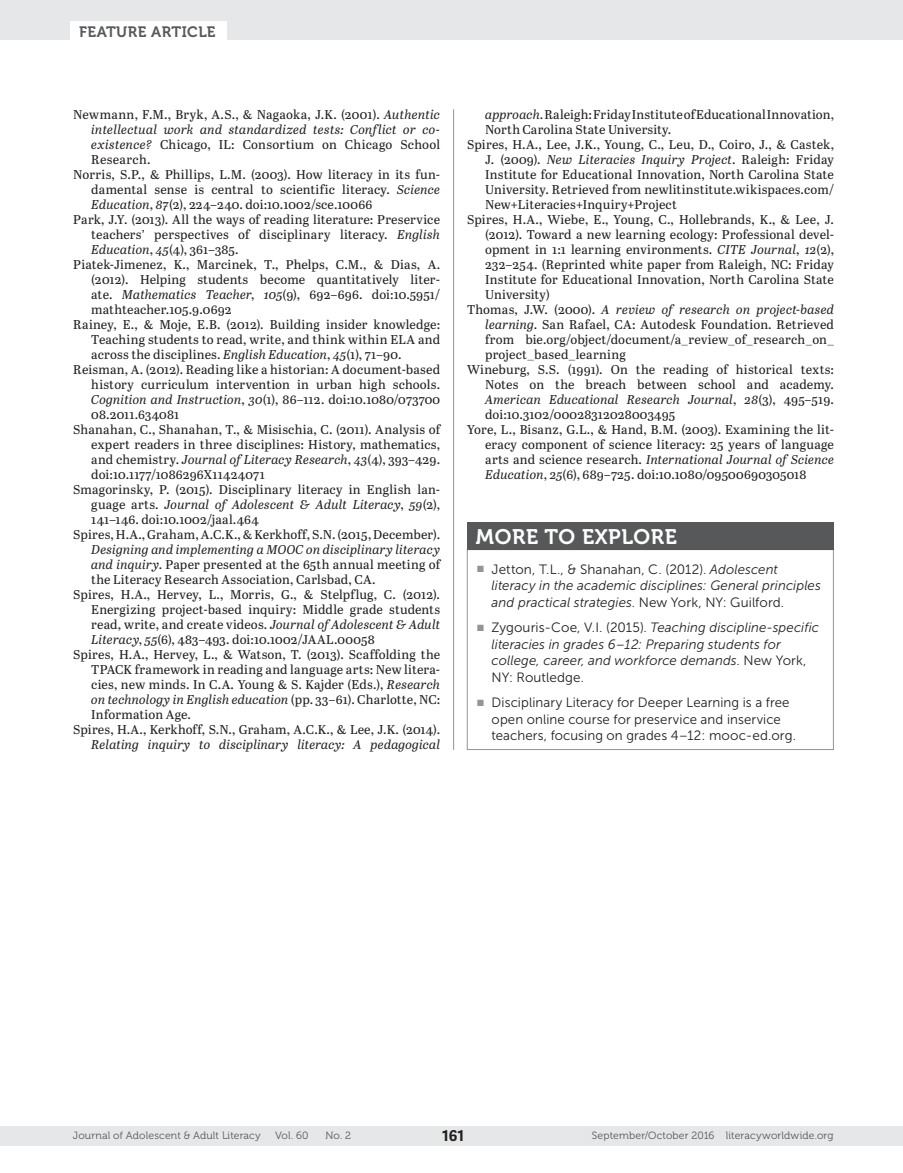
<style>
.page{position:relative;width:903px;height:1173px;background:#fff}
.page>*{position:absolute;margin:0;border:0;box-sizing:border-box;transform-origin:0 0}
.t1{font:21px "Museo 700";letter-spacing:.03em;color:#fff}
.t2{font:15px "Museo 700";letter-spacing:.03em;color:#57585a}
.t3{font:700 15px "Adelle Sans";color:#231f20}
.t4{font:italic 13.5px/16.5px "Museo Sans 300";letter-spacing:.005em;color:#231f20}
.t5{font:13.5px/16.5px "Museo Sans 300";letter-spacing:.01em;color:#231f20}
.t6{font:12.75px "Abril Text";letter-spacing:.015em;color:#231f20}
.t7{font:italic 12.75px "Abril Text";letter-spacing:.01em;color:#231f20}
.t8{font:10.5px "Museo 300";letter-spacing:.015em;color:#57585a}
.s1{font-style:italic}
.s2{font-style:normal}
.s3{font-family:"Arial";font-style:normal;color:#939598}
.s4{font-family:"Arial";color:#939598}
</style>
<div class="page">
<div style="left:1px;top:1125px;width:902px;height:20px;background:#e6e7e9"></div>
<div style="left:0;top:1125px;width:15px;height:20px;background:#e6e7e9"></div>
<div style="left:0;top:0;width:903px;height:40px;background:#e6e7e9"></div>
<div style="left:70px;top:21px;width:156px;height:21px;background:#fff"></div>
<hr style="left:453px;top:109px;width:1px;height:641px;background:#939598">
<div style="left:467px;top:549px;width:367px;height:201px;border:1px solid #939598"></div>
<div style="left:467px;top:522px;width:367px;height:27px;background:#57585a"></div>
<p class="t2" style="left:79px;top:24px;width:138px">FEATURE ARTICLE</p>
<p class="t6" style="left:73px;top:105px;width:368px">Newmann, F.M., Bryk, A.S., &amp; Nagaoka, J.K. (2001). <span class="s1">Authentic</span></p>
<p class="t7" style="left:91px;top:120px;width:350px">intellectual work and standardized tests: Conflict or co-</p>
<p class="t6" style="left:91px;top:135px;width:350px"><span class="s1">existence?</span> Chicago, IL: Consortium on Chicago School</p>
<p class="t6" style="left:91px;top:150px;width:61px">Research.</p>
<p class="t6" style="left:73px;top:165px;width:368px">Norris, S.P., &amp; Phillips, L.M. (2003). How literacy in its fun-</p>
<p class="t6" style="left:91px;top:180px;width:350px">damental sense is central to scientific literacy. <span class="s1">Science</span></p>
<p class="t6" style="left:91px;top:195px;width:282px"><span class="s1">Education</span>, <span class="s1">87</span>(2), 224–240. doi:10.1002/sce.10066</p>
<p class="t6" style="left:73px;top:210px;width:368px">Park, J.Y. (2013). All the ways of reading literature: Preservice</p>
<p class="t6" style="left:91px;top:225px;width:350px">teachers’ perspectives of disciplinary literacy. <span class="s1">English</span></p>
<p class="t6" style="left:91px;top:240px;width:149px"><span class="s1">Education</span>, <span class="s1">45</span>(4), 361–385.</p>
<p class="t6" style="left:73px;top:255px;width:368px">Piatek-Jimenez, K., Marcinek, T., Phelps, C.M., &amp; Dias, A.</p>
<p class="t6" style="left:91px;top:270px;width:350px">(2012). Helping students become quantitatively liter-</p>
<p class="t6" style="left:91px;top:285px;width:350px">ate. <span class="s1">Mathematics Teacher</span>, <span class="s1">105</span>(9), 692–696. doi:10.5951/</p>
<p class="t6" style="left:91px;top:300px;width:142px">mathteacher.105.9.0692</p>
<p class="t6" style="left:73px;top:315px;width:368px">Rainey, E., &amp; Moje, E.B. (2012). Building insider knowledge:</p>
<p class="t6" style="left:91px;top:330px;width:350px">Teaching students to read, write, and think within ELA and</p>
<p class="t6" style="left:91px;top:345px;width:312px">across the disciplines. <span class="s1">English Education</span>, <span class="s1">45</span>(1), 71–90.</p>
<p class="t6" style="left:73px;top:360px;width:368px">Reisman, A. (2012). Reading like a historian: A document-based</p>
<p class="t6" style="left:91px;top:375px;width:350px">history curriculum intervention in urban high schools.</p>
<p class="t6" style="left:91px;top:390px;width:350px"><span class="s1">Cognition and Instruction</span>, <span class="s1">30</span>(1), 86–112. doi:10.1080/073700</p>
<p class="t6" style="left:91px;top:405px;width:89px">08.2011.634081</p>
<p class="t6" style="left:73px;top:420px;width:368px">Shanahan, C., Shanahan, T., &amp; Misischia, C. (2011). Analysis of</p>
<p class="t6" style="left:91px;top:435px;width:350px">expert readers in three disciplines: History, mathematics,</p>
<p class="t7" style="left:91px;top:450px;width:350px"><span class="s2">and chemistry.</span> Journal of Literacy Research<span class="s2">,</span> 43<span class="s2">(4), 393–429.</span></p>
<p class="t6" style="left:91px;top:465px;width:175px">doi:10.1177/1086296X11424071</p>
<p class="t6" style="left:73px;top:480px;width:368px">Smagorinsky, P. (2015). Disciplinary literacy in English lan-</p>
<p class="t7" style="left:91px;top:495px;width:350px"><span class="s2">guage arts.</span> Journal of Adolescent &amp; Adult Literacy<span class="s2">,</span> 59<span class="s2">(2),</span></p>
<p class="t6" style="left:91px;top:510px;width:169px">141–146. doi:10.1002/jaal.464</p>
<p class="t6" style="left:73px;top:525px;width:368px">Spires, H.A., Graham, A.C.K., &amp; Kerkhoff, S.N. (2015, December).</p>
<p class="t7" style="left:91px;top:540px;width:350px">Designing and implementing a MOOC on disciplinary literacy</p>
<p class="t6" style="left:91px;top:555px;width:350px"><span class="s1">and inquiry</span>. Paper presented at the 65th annual meeting of</p>
<p class="t6" style="left:91px;top:570px;width:286px">the Literacy Research Association, Carlsbad, CA.</p>
<p class="t6" style="left:73px;top:585px;width:368px">Spires, H.A., Hervey, L., Morris, G., &amp; Stelpflug, C. (2012).</p>
<p class="t6" style="left:91px;top:600px;width:350px">Energizing project-based inquiry: Middle grade students</p>
<p class="t6" style="left:91px;top:615px;width:350px">read, write, and create videos. <span class="s1">Journal of Adolescent &amp; Adult</span></p>
<p class="t6" style="left:91px;top:630px;width:285px"><span class="s1">Literacy</span>, <span class="s1">55</span>(6), 483–493. doi:10.1002/JAAL.00058</p>
<p class="t6" style="left:73px;top:645px;width:368px">Spires, H.A., Hervey, L., &amp; Watson, T. (2013). Scaffolding the</p>
<p class="t6" style="left:91px;top:660px;width:350px">TPACK framework in reading and language arts: New litera-</p>
<p class="t6" style="left:91px;top:675px;width:350px">cies, new minds. In C.A. Young &amp; S. Kajder (Eds.), <span class="s1">Research</span></p>
<p class="t7" style="left:91px;top:690px;width:350px">on technology in English education <span class="s2">(pp. 33–61). Charlotte, NC:</span></p>
<p class="t6" style="left:91px;top:705px;width:101px">Information Age.</p>
<p class="t6" style="left:73px;top:720px;width:368px">Spires, H.A., Kerkhoff, S.N., Graham, A.C.K., &amp; Lee, J.K. (2014).</p>
<p class="t7" style="left:91px;top:735px;width:350px">Relating inquiry to disciplinary literacy: A pedagogical</p>
<p class="t6" style="left:485px;top:105px;width:350px"><span class="s1">approach</span>. Raleigh: Friday Institute of Educational Innovation,</p>
<p class="t6" style="left:485px;top:120px;width:188px">North Carolina State University.</p>
<p class="t6" style="left:467px;top:135px;width:368px">Spires, H.A., Lee, J.K., Young, C., Leu, D., Coiro, J., &amp; Castek,</p>
<p class="t7" style="left:485px;top:150px;width:350px"><span class="s2">J. (2009).</span> New Literacies Inquiry Project<span class="s2">. Raleigh: Friday</span></p>
<p class="t6" style="left:485px;top:165px;width:350px">Institute for Educational Innovation, North Carolina State</p>
<p class="t6" style="left:485px;top:180px;width:350px">University. Retrieved from newlitinstitute.wikispaces.com/</p>
<p class="t6" style="left:485px;top:195px;width:193px">New+Literacies+Inquiry+Project</p>
<p class="t6" style="left:467px;top:210px;width:368px">Spires, H.A., Wiebe, E., Young, C., Hollebrands, K., &amp; Lee, J.</p>
<p class="t6" style="left:485px;top:225px;width:350px">(2012). Toward a new learning ecology: Professional devel-</p>
<p class="t6" style="left:485px;top:240px;width:350px">opment in 1:1 learning environments. <span class="s1">CITE Journal</span>, <span class="s1">12</span>(2),</p>
<p class="t6" style="left:485px;top:255px;width:350px">232–254. (Reprinted white paper from Raleigh, NC: Friday</p>
<p class="t6" style="left:485px;top:270px;width:350px">Institute for Educational Innovation, North Carolina State</p>
<p class="t6" style="left:485px;top:285px;width:66px">University)</p>
<p class="t7" style="left:467px;top:300px;width:368px"><span class="s2">Thomas, J.W. (2000).</span> A review of research on project-based</p>
<p class="t6" style="left:485px;top:315px;width:350px"><span class="s1">learning</span>. San Rafael, CA: Autodesk Foundation. Retrieved</p>
<p class="t6" style="left:485px;top:330px;width:350px">from bie.org/object/document/a_review_of_research_on_</p>
<p class="t6" style="left:485px;top:345px;width:142px">project_based_learning</p>
<p class="t6" style="left:467px;top:360px;width:368px">Wineburg, S.S. (1991). On the reading of historical texts:</p>
<p class="t6" style="left:485px;top:375px;width:350px">Notes on the breach between school and academy.</p>
<p class="t7" style="left:485px;top:390px;width:350px">American Educational Research Journal<span class="s2">,</span> 28<span class="s2">(3), 495–519.</span></p>
<p class="t6" style="left:485px;top:405px;width:192px">doi:10.3102/00028312028003495</p>
<p class="t6" style="left:467px;top:420px;width:368px">Yore, L., Bisanz, G.L., &amp; Hand, B.M. (2003). Examining the lit-</p>
<p class="t6" style="left:485px;top:435px;width:350px">eracy component of science literacy: 25 years of language</p>
<p class="t7" style="left:485px;top:450px;width:350px"><span class="s2">arts and science research.</span> International Journal of Science</p>
<p class="t6" style="left:485px;top:465px;width:323px"><span class="s1">Education</span>, <span class="s1">25</span>(6), 689–725. doi:10.1080/09500690305018</p>
<h1 class="t1" style="left:476px;top:525px;width:202px">MORE TO EXPLORE</h1>
<p class="t4" style="left:492px;top:561px;width:331px;text-indent:-15px"><span class="s3">■</span> <span class="s2">Jetton, T.L., &amp; Shanahan, C. (2012).</span> Adolescent literacy in the academic disciplines: General principles and practical strategies<span class="s2">. New York, NY: Guilford.</span></p>
<p class="t4" style="left:492px;top:619px;width:329px;text-indent:-15px"><span class="s3">■</span> <span class="s2">Zygouris-Coe, V.I. (2015).</span> Teaching discipline-specific literacies in grades 6–12: Preparing students for college, career, and workforce demands<span class="s2">. New York, NY: Routledge.</span></p>
<p class="t5" style="left:492px;top:694px;width:306px;text-indent:-15px"><span class="s4">■</span> Disciplinary Literacy for Deeper Learning is a free open online course for preservice and inservice teachers, focusing on grades 4–12: mooc-ed.org.</p>
<p class="t8" style="left:73px;top:1129px;width:189px">Journal of Adolescent &amp; Adult Literacy</p>
<p class="t8" style="left:275px;top:1129px;width:35px">Vol. 60</p>
<p class="t8" style="left:325px;top:1129px;width:27px">No. 2</p>
<p class="t3" style="left:442px;top:1124px;width:23px">161</p>
<p class="t8" style="left:592px;top:1129px;width:243px">September/October 2016 literacyworldwide.org</p>
</div>
